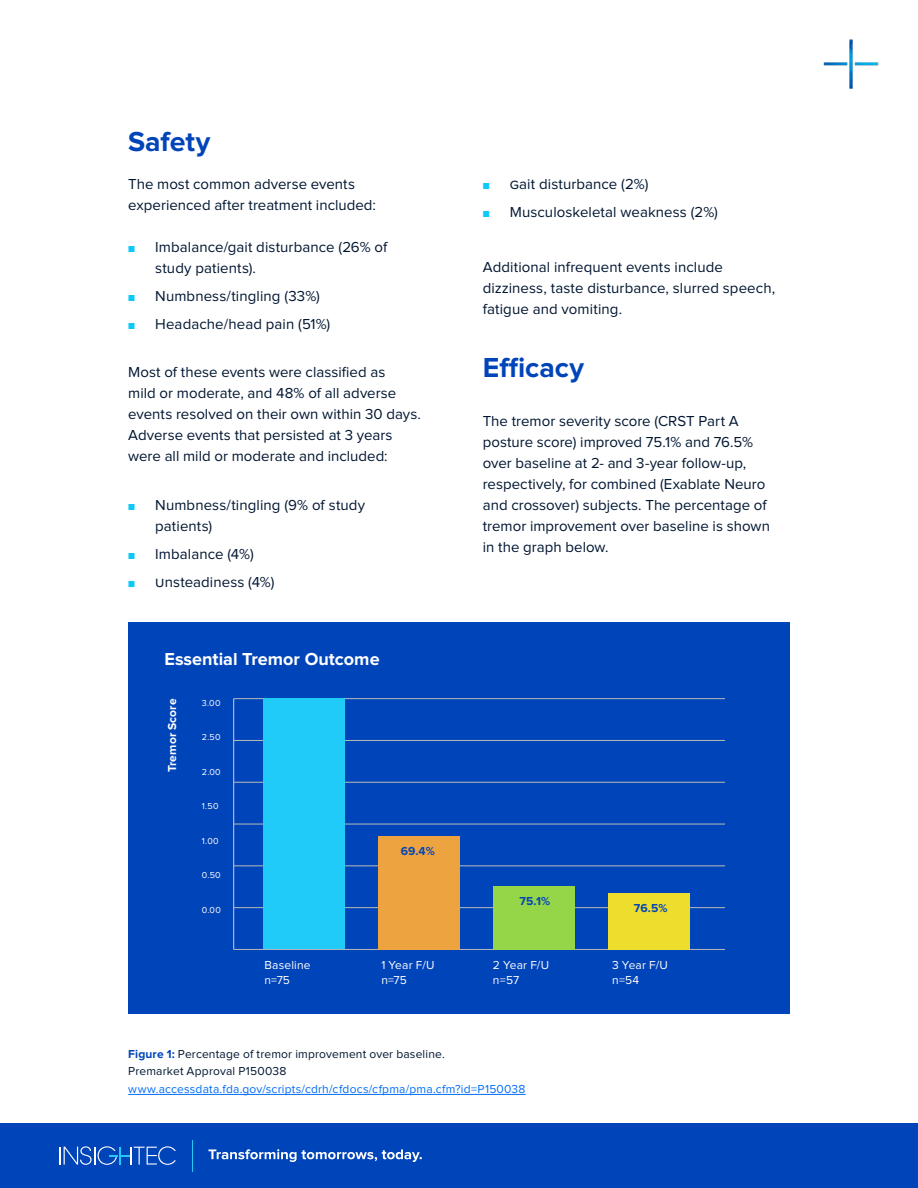
<style>
.page{position:relative;width:918px;height:1188px;background:#fff}
.page>*{position:absolute;margin:0;border:0;box-sizing:border-box;transform-origin:0 0}
.t1{font:700 28.5px "Proxima Nova";color:#0044b9}
.t2{font:700 18px "Proxima Nova";color:#fff}
.t3{font:17.4px "Proxima Nova";color:#fff}
.t4{font:15px/21px "Proxima Nova";letter-spacing:.005em;color:#001631}
.t5{font:12px "Proxima Nova";letter-spacing:.015em;color:#001631}
.t6{font:12px "Proxima Nova";letter-spacing:.015em;color:#006df8}
.t7{font:12px "Proxima Nova";letter-spacing:.015em;color:#fff}
.t8{font:700 12px "Proxima Nova";color:#0646b4}
.t9{font:700 12px "Proxima Nova";letter-spacing:.015em;color:#fff}
.t10{font:9px "Proxima Nova";letter-spacing:.035em;color:#fff}
.s1{font-size:10.5px;color:#0cc9f9}
.s2{font-weight:700;color:#0044b9}
</style>
<div class="page">
<div style="left:128px;top:622px;width:662px;height:392px;background:#0044b9"></div>
<div style="left:0;top:1123px;width:918px;height:65px;background:#0044b9"></div>
<hr style="left:192px;top:1140px;width:1px;height:32px;background:#21c9fa">
<svg style="left:60px;top:1146px;width:116px;height:19px"></svg>
<svg style="left:208px;top:1149px;width:214px;height:13px"></svg>
<img style="left:823px;top:39px;width:56px;height:50px">
<hr style="left:128px;top:1094px;width:398px;height:1px;background:#006df8">
<hr style="left:233px;top:699px;width:1px;height:250px;background:#d1d1d1">
<hr style="left:234px;top:949px;width:491px;height:1px;background:#bababa">
<hr style="left:234px;top:907px;width:491px;height:1px;background:#bababa">
<hr style="left:234px;top:866px;width:491px;height:1px;background:#bababa">
<hr style="left:234px;top:824px;width:491px;height:1px;background:#bababa">
<hr style="left:234px;top:782px;width:491px;height:1px;background:#bababa">
<hr style="left:234px;top:740px;width:491px;height:1px;background:#bababa">
<hr style="left:234px;top:698px;width:491px;height:1px;background:#bababa">
<div style="left:263px;top:698px;width:82px;height:251px;background:#20caf9"></div>
<div style="left:378px;top:836px;width:82px;height:113px;background:#eda340"></div>
<div style="left:493px;top:886px;width:82px;height:63px;background:#94d647"></div>
<div style="left:609px;top:893px;width:81px;height:56px;background:#edde2e"></div>
<p class="t1" style="left:128px;top:125px;width:84px">Safety</p>
<p class="t4" style="left:128px;top:174px;width:249px">The most common adverse events experienced after treatment included:</p>
<p class="t4" style="left:155px;top:237px;width:234px;text-indent:-27px"><span class="s1">■</span> Imbalance/gait disturbance (26% of study patients).</p>
<p class="t4" style="left:128px;top:286px;width:193px"><span class="s1">■</span> Numbness/tingling (33%)</p>
<p class="t4" style="left:128px;top:314px;width:204px"><span class="s1">■</span> Headache/head pain (51%)</p>
<p class="t4" style="left:128px;top:362px;width:294px">Most of these events were classified as<br>mild or moderate, and 48% of all adverse events resolved on their own within 30 days.<br>Adverse events that persisted at 3 years were all mild or moderate and included:</p>
<p class="t4" style="left:155px;top:495px;width:211px;text-indent:-27px"><span class="s1">■</span> Numbness/tingling (9% of study patients)</p>
<p class="t4" style="left:128px;top:544px;width:127px"><span class="s1">■</span> Imbalance (4%)</p>
<p class="t4" style="left:128px;top:572px;width:148px"><span class="s1">■</span> Unsteadiness (4%)</p>
<p class="t2" style="left:165px;top:649px;width:217px">Essential Tremor Outcome</p>
<p class="t3" style="left:166px;top:639px;width:6px">.</p>
<p class="t9" style="left:165px;top:772px;width:75px;rotate:-90deg">Tremor Score</p>
<p class="t10" style="left:202px;top:698px;width:20px">3.00</p>
<p class="t10" style="left:202px;top:732px;width:20px">2.50</p>
<p class="t10" style="left:202px;top:767px;width:20px">2.00</p>
<p class="t10" style="left:202px;top:801px;width:18px">1.50</p>
<p class="t10" style="left:202px;top:836px;width:18px">1.00</p>
<p class="t10" style="left:202px;top:870px;width:20px">0.50</p>
<p class="t10" style="left:202px;top:905px;width:21px">0.00</p>
<p class="t8" style="left:401px;top:845px;width:36px">69.4%</p>
<p class="t7" style="left:264px;top:959px;width:48px">Baseline</p>
<p class="t7" style="left:264px;top:973px;width:27px">n=75</p>
<p class="t7" style="left:381px;top:959px;width:55px">1 Year F/U</p>
<p class="t7" style="left:381px;top:973px;width:27px">n=75</p>
<p class="t4" style="left:483px;top:174px;width:167px"><span class="s1">■</span> Gait disturbance (2%)</p>
<p class="t4" style="left:483px;top:202px;width:237px"><span class="s1">■</span> Musculoskeletal weakness (2%)</p>
<p class="t4" style="left:483px;top:257px;width:294px">Additional infrequent events include dizziness, taste disturbance, slurred speech, fatigue and vomiting.</p>
<p class="t1" style="left:483px;top:352px;width:103px">Efficacy</p>
<p class="t4" style="left:483px;top:411px;width:289px">The tremor severity score (CRST Part A posture score) improved 75.1% and 76.5% over baseline at 2- and 3-year follow-up, respectively, for combined (Exablate Neuro and crossover) subjects. The percentage of tremor improvement over baseline is shown in the graph below.</p>
<p class="t8" style="left:520px;top:894px;width:32px">75.1%</p>
<p class="t7" style="left:493px;top:959px;width:58px">2 Year F/U</p>
<p class="t7" style="left:493px;top:973px;width:28px">n=57</p>
<p class="t8" style="left:634px;top:901px;width:35px">76.5%</p>
<p class="t7" style="left:612px;top:959px;width:57px">3 Year F/U</p>
<p class="t7" style="left:612px;top:973px;width:29px">n=54</p>
<p class="t5" style="left:128px;top:1048px;width:318px"><span class="s2">Figure 1:</span> Percentage of tremor improvement over baseline.</p>
<p class="t5" style="left:128px;top:1064px;width:160px">Premarket Approval P150038</p>
<p class="t6" style="left:128px;top:1082px;width:399px">www.accessdata.fda.gov/scripts/cdrh/cfdocs/cfpma/pma.cfm?id=P150038</p>
</div>
